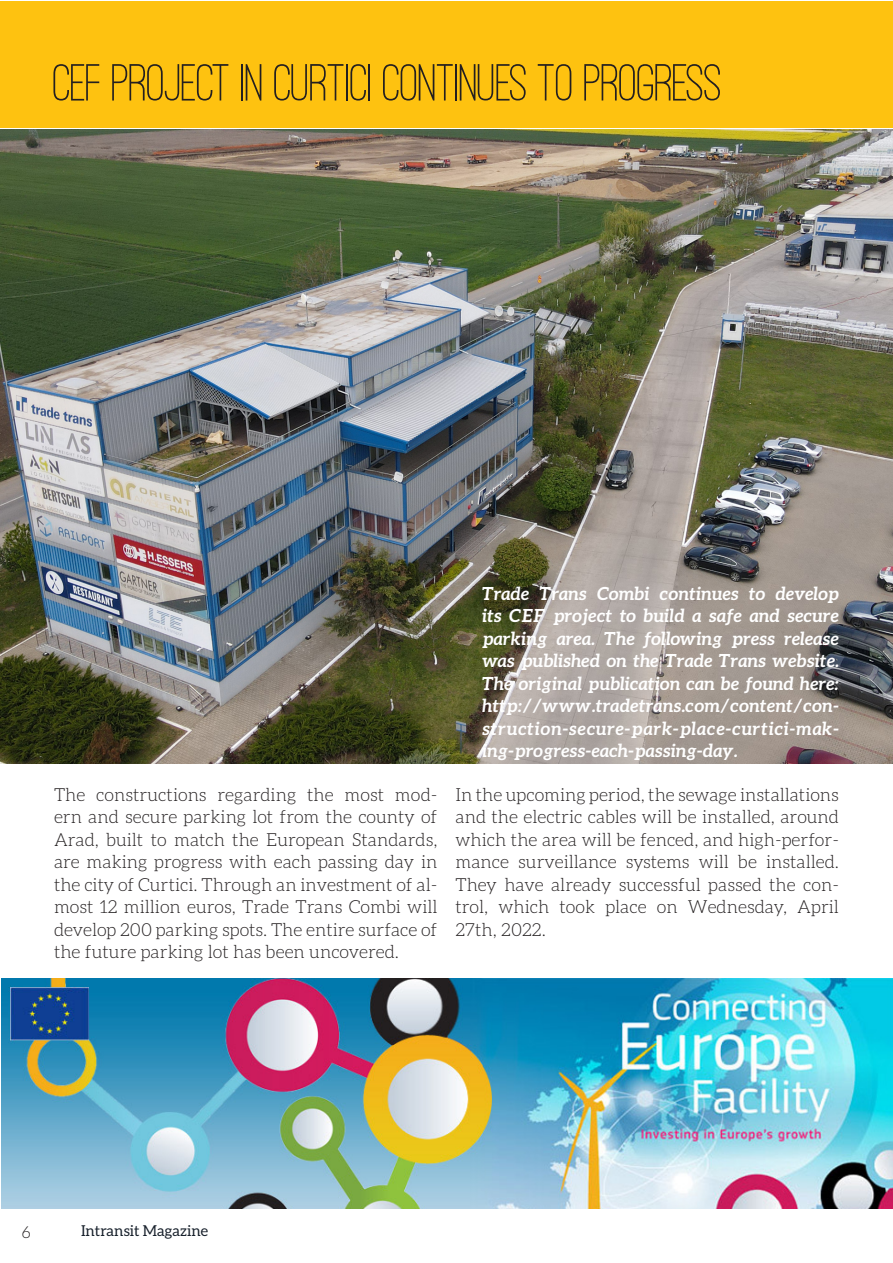
<style>
.page{position:relative;width:893px;height:1263px;background:#fff}
.page>*{position:absolute;margin:0;border:0;box-sizing:border-box;transform-origin:0 0}
.TEXT_TITLE{font:500 54px "Ostrich Sans";letter-spacing:-.02em;color:#231f20}
.t1{font:300 18px/22.5px "Aleo";color:#231f20;text-align:justify}
.t2{font:italic 700 18px/22.5px "Aleo";letter-spacing:.005em;color:#fff;text-align:justify}
.t3{font:300 16.5px "Aleo";color:#231f20}
.t4{font:15px "Aleo";color:#17202b}
</style>
<div class="page">
<div style="left:0;top:1px;width:892px;height:127px;background:#fec210"></div>
<img style="left:0;top:129px;width:893px;height:635px">
<img style="left:1px;top:978px;width:892px;height:231px">
<p class="TEXT_TITLE" style="left:53px;top:57px;width:671px">CEF PROJECT IN CURTICI CONTINUES TO PROGRESS</p>
<p class="t2" style="left:482px;top:581px;width:358px">Trade Trans Combi continues to develop its CEF project to build a safe and secure parking area. The following press release was published on the Trade Trans website.<br>The original publication can be found here: http://www.tradetrans.com/content/con&shy;struction-secure-park-place-curtici-mak&shy;ing-progress-each-passing-day.</p>
<p class="t1" style="left:54px;top:783px;width:385px">The constructions regarding the most mod&shy;ern and secure parking lot from the county of Arad, built to match the European Standards, are making progress with each passing day in the city of Curtici. Through an investment of al&shy;most 12 million euros, Trade Trans Combi will develop 200 parking spots. The entire surface of the future parking lot has been uncovered.</p>
<p class="t1" style="left:455px;top:783px;width:385px">In the upcoming period, the sewage installations and the electric cables will be installed, around which the area will be fenced, and high-perfor&shy;mance surveillance systems will be installed.<br>They have already successful passed the con&shy;trol, which took place on Wednesday, April 27th, 2022.</p>
<p class="t3" style="left:22px;top:1223px;width:10px">6</p>
<p class="t4" style="left:81px;top:1222px;width:129px">Intransit Magazine</p>
</div>
